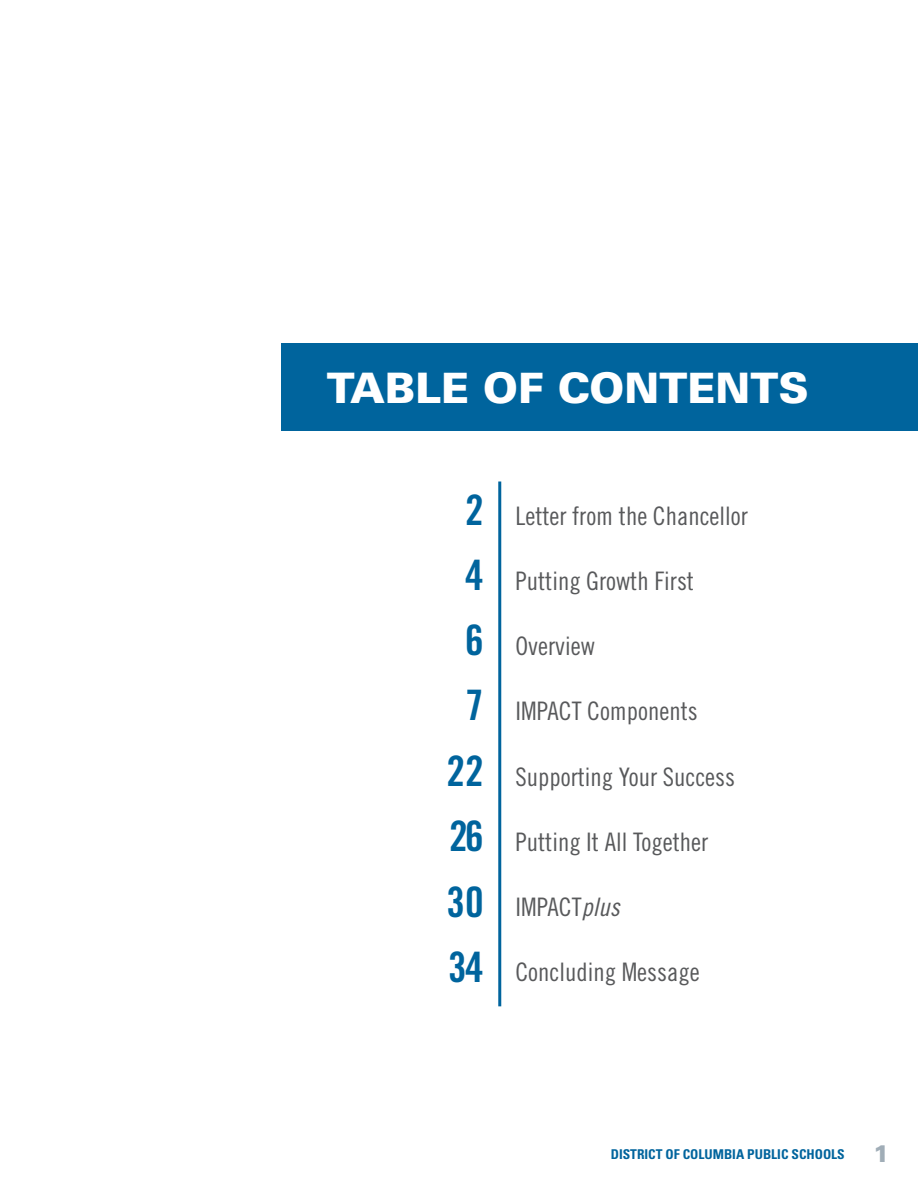
<style>
.page{position:relative;width:918px;height:1188px;background:#fff}
.page>*{position:absolute;margin:0;border:0;box-sizing:border-box;transform-origin:0 0}
.t1{font:900 42px "Univers LT Std";color:#fff}
.t2{font:42px/65.2px "Trade Gothic LT Std Bd Cn 20";letter-spacing:-.02em;color:#00649d;text-align:center}
.t3{font:25.5px "Trade Gothic LT Std Cn 18";color:#58595b}
.t4{font:700 condensed 13.5px "Univers LT Std";color:#00649d}
.s1{font-family:"Trade Gothic LT Std Cn 18 Obl"}
.s2{font-weight:900;font-stretch:normal;font-size:24px;color:#a0adb7}
</style>
<div class="page">
<div style="left:281px;top:344px;width:637px;height:87px;background:#00649d"></div>
<hr style="left:498px;top:482px;width:3px;height:524px;background:#00649d">
<h1 class="t1" style="left:327px;top:362px;width:483px">TABLE OF CONTENTS</h1>
<h1 class="t2" style="left:447px;top:477px;width:39px">2<br>4<br>6<br>7<br>22<br>26<br>30<br>34</h1>
<p class="t3" style="left:516px;top:501px;width:234px">Letter from the Chancellor</p>
<p class="t3" style="left:516px;top:566px;width:180px">Putting Growth First</p>
<p class="t3" style="left:516px;top:631px;width:81px">Overview</p>
<p class="t3" style="left:516px;top:696px;width:184px">IMPACT Components</p>
<p class="t3" style="left:516px;top:761px;width:221px">Supporting Your Success</p>
<p class="t3" style="left:516px;top:827px;width:194px">Putting It All Together</p>
<p class="t3" style="left:516px;top:892px;width:106px">IMPACT<span class="s1">plus</span></p>
<p class="t3" style="left:516px;top:957px;width:186px">Concluding Message</p>
<p class="t4" style="left:611px;top:1145px;width:280px">DISTRICT OF COLUMBIA PUBLIC SCHOOLS <span class="s2">1</span></p>
</div>
